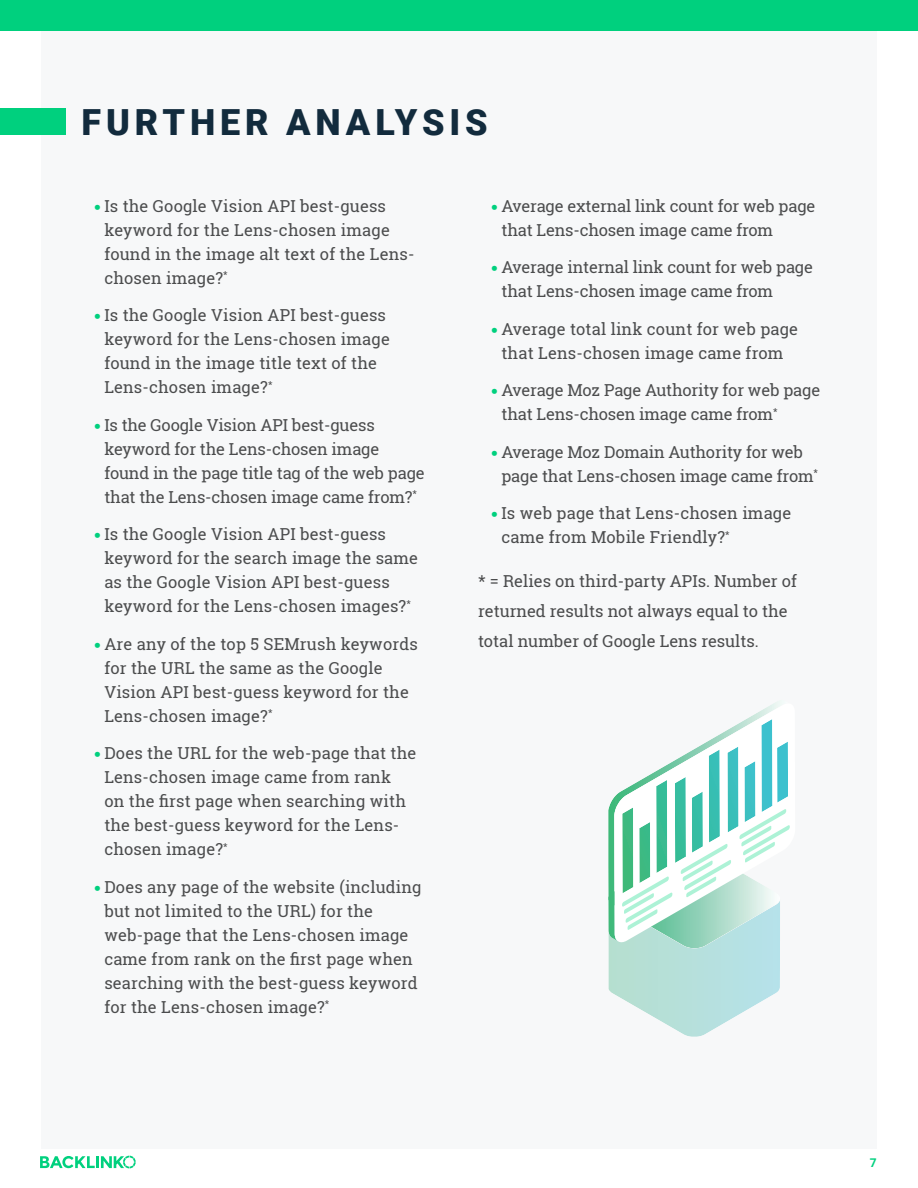
<style>
.page{position:relative;width:918px;height:1188px;background:#fff}
.page>*{position:absolute;margin:0;border:0;box-sizing:border-box;transform-origin:0 0}
.t1{font:900 36px "Roboto";letter-spacing:.135em;color:#122b3d}
.t2{font:16.5px/24px "Roboto Slab";letter-spacing:.01em;color:#4b4c4d}
.t3{font:16.5px/24px "Roboto Slab";letter-spacing:-.01em;color:#4b4c4d}
.t4{font:700 12px "Roboto";color:#00d07e}
.s1{font-family:"Montserrat Alternates";font-weight:900;color:#00d07e}
</style>
<div class="page">
<div style="left:41px;top:30px;width:836px;height:1119px;background:#f7f8f9"></div>
<svg style="left:40px;top:1156px;width:96px;height:13px"></svg>
<div style="left:0;top:0;width:918px;height:30px;background:#00d07e"></div>
<div style="left:0;top:108px;width:66px;height:27px;background:#00d07e"></div>
<svg style="left:608px;top:719px;width:182px;height:318px"></svg>
<h1 class="t1" style="left:82px;top:102px;width:408px">FURTHER ANALYSIS</h1>
<p class="t2" style="left:104px;top:195px;width:312px;text-indent:-10px"><span class="s1">•</span> Is the Google Vision API best-guess keyword for the Lens-chosen image found in the image alt text of the Lens&shy;chosen image?<sup>*</sup></p>
<p class="t2" style="left:104px;top:305px;width:287px;text-indent:-10px"><span class="s1">•</span> Is the Google Vision API best-guess keyword for the Lens-chosen image found in the image title text of the<br>Lens-chosen image?<sup>*</sup></p>
<p class="t3" style="left:104px;top:414px;width:322px;text-indent:-10px"><span class="s1">•</span> Is the Google Vision API best-guess keyword for the Lens-chosen image found in the page title tag of the web page that the Lens-chosen image came from?<sup>*</sup></p>
<p class="t2" style="left:104px;top:524px;width:315px;text-indent:-10px"><span class="s1">•</span> Is the Google Vision API best-guess keyword for the search image the same as the Google Vision API best-guess keyword for the Lens-chosen images?<sup>*</sup></p>
<p class="t2" style="left:104px;top:633px;width:315px;text-indent:-10px"><span class="s1">•</span> Are any of the top 5 SEMrush keywords for the URL the same as the Google<br>Vision API best-guess keyword for the<br>Lens-chosen image?<sup>*</sup></p>
<p class="t2" style="left:104px;top:741px;width:314px;text-indent:-10px"><span class="s1">•</span> Does the URL for the web-page that the<br>Lens-chosen image came from rank<br>on the first page when searching with the best-guess keyword for the Lens&shy;chosen image?<sup>*</sup></p>
<p class="t2" style="left:104px;top:876px;width:319px;text-indent:-10px"><span class="s1">•</span> Does any page of the website (including but not limited to the URL) for the web-page that the Lens-chosen image came from rank on the first page when searching with the best-guess keyword for the Lens-chosen image?<sup>*</sup></p>
<p class="t3" style="left:501px;top:195px;width:315px;text-indent:-10px"><span class="s1">•</span> Average external link count for web page that Lens-chosen image came from</p>
<p class="t3" style="left:501px;top:257px;width:313px;text-indent:-10px"><span class="s1">•</span> Average internal link count for web page that Lens-chosen image came from</p>
<p class="t2" style="left:492px;top:318px;width:308px;text-align:center"><span class="s1">•</span> Average total link count for web page that Lens-chosen image came from</p>
<p class="t3" style="left:501px;top:380px;width:320px;text-indent:-10px"><span class="s1">•</span> Average Moz Page Authority for web page that Lens-chosen image came from<sup>*</sup></p>
<p class="t3" style="left:501px;top:441px;width:318px;text-indent:-10px"><span class="s1">•</span> Average Moz Domain Authority for web page that Lens-chosen image came from<sup>*</sup></p>
<p class="t2" style="left:501px;top:503px;width:291px;text-indent:-10px"><span class="s1">•</span> Is web page that Lens-chosen image came from Mobile Friendly?<sup>*</sup></p>
<p class="t2" style="left:478px;top:566px;width:320px;line-height:30px">* = Relies on third-party APIs. Number of returned results not always equal to the total number of Google Lens results.</p>
<p class="t4" style="left:870px;top:1156px;width:8px">7</p>
</div>
